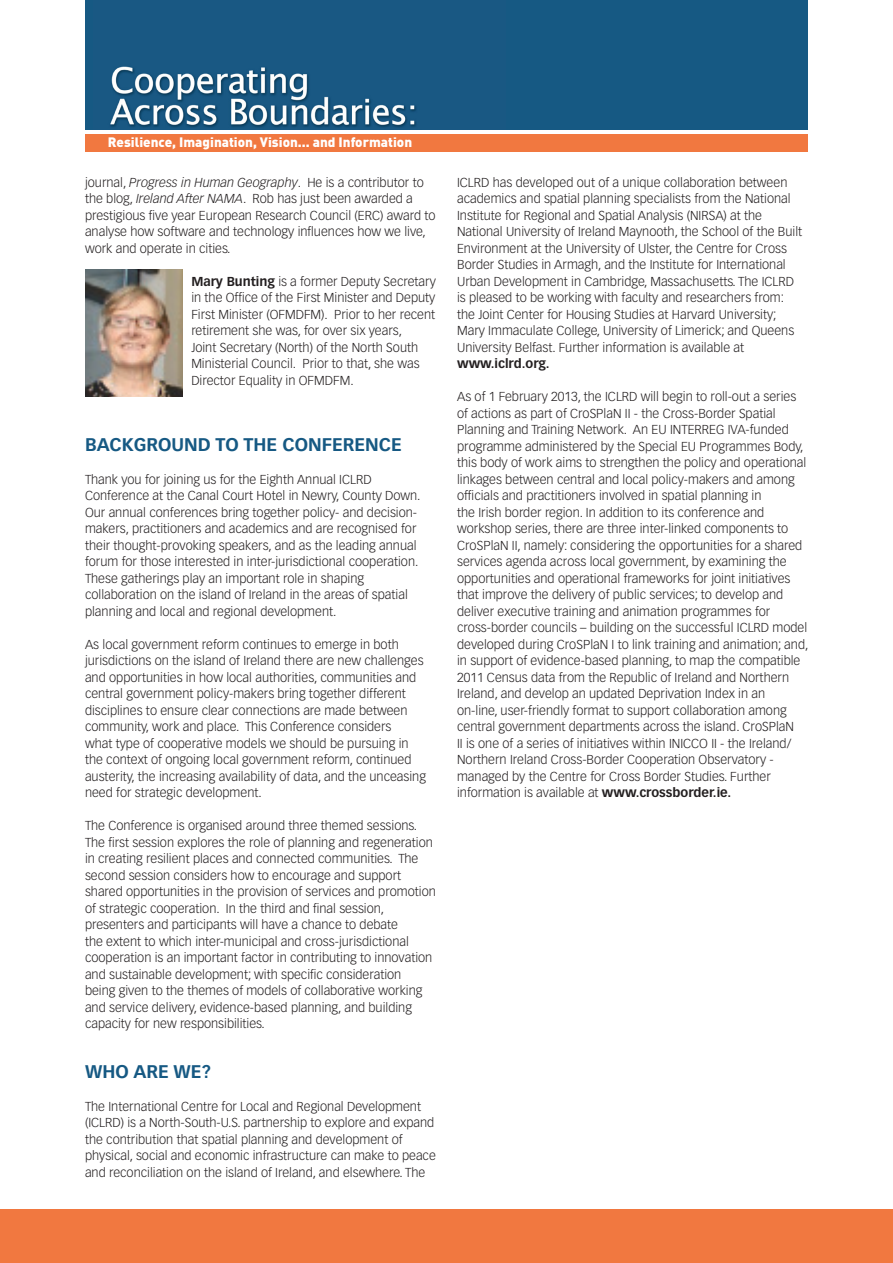
<style>
.page{position:relative;width:893px;height:1263px;background:#fff}
.page>*{position:absolute;margin:0;border:0;box-sizing:border-box;transform-origin:0 0}
.t1{font:700 18px "Vectora LH";color:#165983}
.t2{font:900 13.5px "DIN";color:#fff}
.t3{font:300 12.75px/16.5px "Vectora LH";color:#231f20}
.t4{font:700 12.75px "Vectora LH";color:#231f20}
.s1{font-style:italic}
.s2{font-weight:700}
</style>
<div class="page">
<div style="left:85px;top:0;width:723px;height:129px;background:#165983"></div>
<img style="left:110px;top:66px;width:306px;height:62px">
<div style="left:85px;top:134px;width:723px;height:18px;background:#f17840"></div>
<div style="left:0;top:1210px;width:893px;height:53px;background:#f17840"></div>
<img style="left:85px;top:269px;width:98px;height:128px">
<p class="t2" style="left:108px;top:133px;width:306px">Resilience, Imagination, Vision... and Information</p>
<p class="t3" style="left:85px;top:174px;width:352px">journal, <span class="s1">Progress in Human Geography</span>. He is a contributor to the blog, <span class="s1">Ireland After NAMA</span>. Rob has just been awarded a prestigious five year European Research Council (ERC) award to analyse how software and technology influences how we live, work and operate in cities.</p>
<p class="t3" style="left:191px;top:273px;width:246px"><span class="s2">Mary Bunting</span> is a former Deputy Secretary in the Office of the First Minister and Deputy First Minister (OFMDFM). Prior to her recent retirement she was, for over six years,<br>Joint Secretary (North) of the North South Ministerial Council. Prior to that, she was Director Equality in OFMDFM.</p>
<p class="t1" style="left:85px;top:433px;width:318px">BACKGROUND TO THE CONFERENCE</p>
<p class="t3" style="left:85px;top:471px;width:337px">Thank you for joining us for the Eighth Annual ICLRD Conference at the Canal Court Hotel in Newry, County Down.<br>Our annual conferences bring together policy- and decision&shy;makers, practitioners and academics and are recognised for their thought-provoking speakers, and as the leading annual forum for those interested in inter-jurisdictional cooperation.<br>These gatherings play an important role in shaping collaboration on the island of Ireland in the areas of spatial planning and local and regional development.</p>
<p class="t3" style="left:85px;top:636px;width:342px">As local government reform continues to emerge in both jurisdictions on the island of Ireland there are new challenges and opportunities in how local authorities, communities and central government policy-makers bring together different disciplines to ensure clear connections are made between community, work and place. This Conference considers<br>what type of cooperative models we should be pursuing in the context of ongoing local government reform, continued austerity, the increasing availability of data, and the unceasing need for strategic development.</p>
<p class="t3" style="left:85px;top:817px;width:352px">The Conference is organised around three themed sessions.<br>The first session explores the role of planning and regeneration in creating resilient places and connected communities. The second session considers how to encourage and support shared opportunities in the provision of services and promotion of strategic cooperation. In the third and final session, presenters and participants will have a chance to debate<br>the extent to which inter-municipal and cross-jurisdictional cooperation is an important factor in contributing to innovation and sustainable development; with specific consideration<br>being given to the themes of models of collaborative working and service delivery, evidence-based planning, and building capacity for new responsibilities.</p>
<p class="t1" style="left:85px;top:1060px;width:127px">WHO ARE WE?</p>
<p class="t3" style="left:85px;top:1098px;width:352px">The International Centre for Local and Regional Development (ICLRD) is a North-South-U.S. partnership to explore and expand the contribution that spatial planning and development of physical, social and economic infrastructure can make to peace and reconciliation on the island of Ireland, and elsewhere. The</p>
<p class="t3" style="left:457px;top:174px;width:347px">ICLRD has developed out of a unique collaboration between academics and spatial planning specialists from the National Institute for Regional and Spatial Analysis (NIRSA) at the National University of Ireland Maynooth, the School of the Built Environment at the University of Ulster, the Centre for Cross Border Studies in Armagh, and the Institute for International Urban Development in Cambridge, Massachusetts. The ICLRD is pleased to be working with faculty and researchers from: the Joint Center for Housing Studies at Harvard University; Mary Immaculate College, University of Limerick; and Queens University Belfast. Further information is available at</p>
<p class="t4" style="left:457px;top:356px;width:94px">www.iclrd.org.</p>
<p class="t3" style="left:457px;top:388px;width:353px">As of 1 February 2013, the ICLRD will begin to roll-out a series of actions as part of CroSPlaN II - the Cross-Border Spatial Planning and Training Network. An EU INTERREG IVA-funded programme administered by the Special EU Programmes Body, this body of work aims to strengthen the policy and operational linkages between central and local policy-makers and among officials and practitioners involved in spatial planning in<br>the Irish border region. In addition to its conference and workshop series, there are three inter-linked components to CroSPlaN II, namely: considering the opportunities for a shared services agenda across local government, by examining the opportunities and operational frameworks for joint initiatives that improve the delivery of public services; to develop and deliver executive training and animation programmes for cross-border councils – building on the successful ICLRD model developed during CroSPlaN I to link training and animation; and, in support of evidence-based planning, to map the compatible 2011 Census data from the Republic of Ireland and Northern Ireland, and develop an updated Deprivation Index in an on-line, user-friendly format to support collaboration among central government departments across the island. CroSPlaN<br>II is one of a series of initiatives within INICCO II - the Ireland/ Northern Ireland Cross-Border Cooperation Observatory - managed by the Centre for Cross Border Studies. Further information is available at <span class="s2">www.crossborder.ie.</span></p>
</div>
